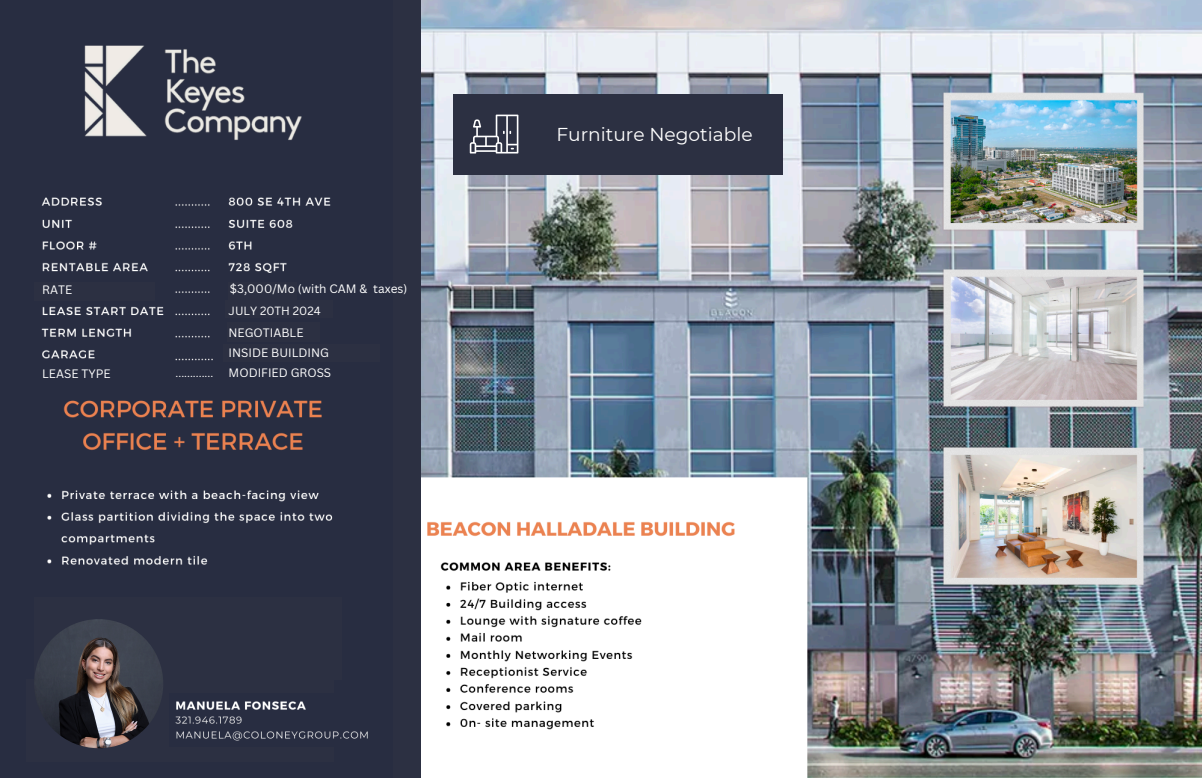
<style>
.page{position:relative;width:1202px;height:778px;background:#fff}
.page>*{position:absolute;margin:0;border:0;box-sizing:border-box;transform-origin:0 0}
.t1{font:18.6px "Montserrat";color:#fff}
.t2{font:11.88px "Canva Sans";color:#fff}
.t3{font:11.58px "Canva Sans";color:#fff}
.t4{font:10.98px "Canva Sans";color:#fff}
</style>
<div class="page">
<img style="left:0;top:0;width:1201px;height:778px">
<div style="left:225px;top:300px;width:108px;height:17px;background:#2c3042"></div>
<div style="left:26px;top:679px;width:307px;height:82px;background:#2c3042"></div>
<img style="left:175px;top:693px;width:204px;height:53px">
<div style="left:34px;top:597px;width:307px;height:82px;background:#2c3042"></div>
<img style="left:34px;top:619px;width:129px;height:129px;border-radius:50%">
<div style="left:453px;top:94px;width:329px;height:80px;background:#2c3042"></div>
<svg style="left:469px;top:115px;width:49px;height:38px"></svg>
<div style="left:227px;top:282px;width:69px;height:18px;background:#2c3042"></div>
<div style="left:393px;top:0;width:28px;height:778px;background:#2c3042"></div>
<div style="left:34px;top:282px;width:121px;height:18px;background:#2c3042"></div>
<div style="left:227px;top:322px;width:93px;height:19px;background:#2c3042"></div>
<div style="left:223px;top:344px;width:156px;height:18px;background:#2c3042"></div>
<p class="t2" style="left:42px;top:281px;width:31px">RATE</p>
<p class="t2" style="left:230px;top:280px;width:179px">$3,000/Mo (with CAM &amp; taxes)</p>
<p class="t2" style="left:228px;top:324px;width:76px">NEGOTIABLE</p>
<h1 class="t2" style="left:228px;top:344px;width:102px">INSIDE BUILDING</h1>
<h2 class="t3" style="left:228px;top:302px;width:94px">JULY 20TH 2024</h2>
<h2 class="t2" style="left:42px;top:365px;width:70px">LEASE TYPE</h2>
<h2 class="t4" style="left:175px;top:365px;width:39px">.............</h2>
<h2 class="t2" style="left:228px;top:364px;width:104px">MODIFIED GROSS</h2>
<h2 class="t1" style="left:556px;top:123px;width:198px">Furniture Negotiable</h2>
</div>
